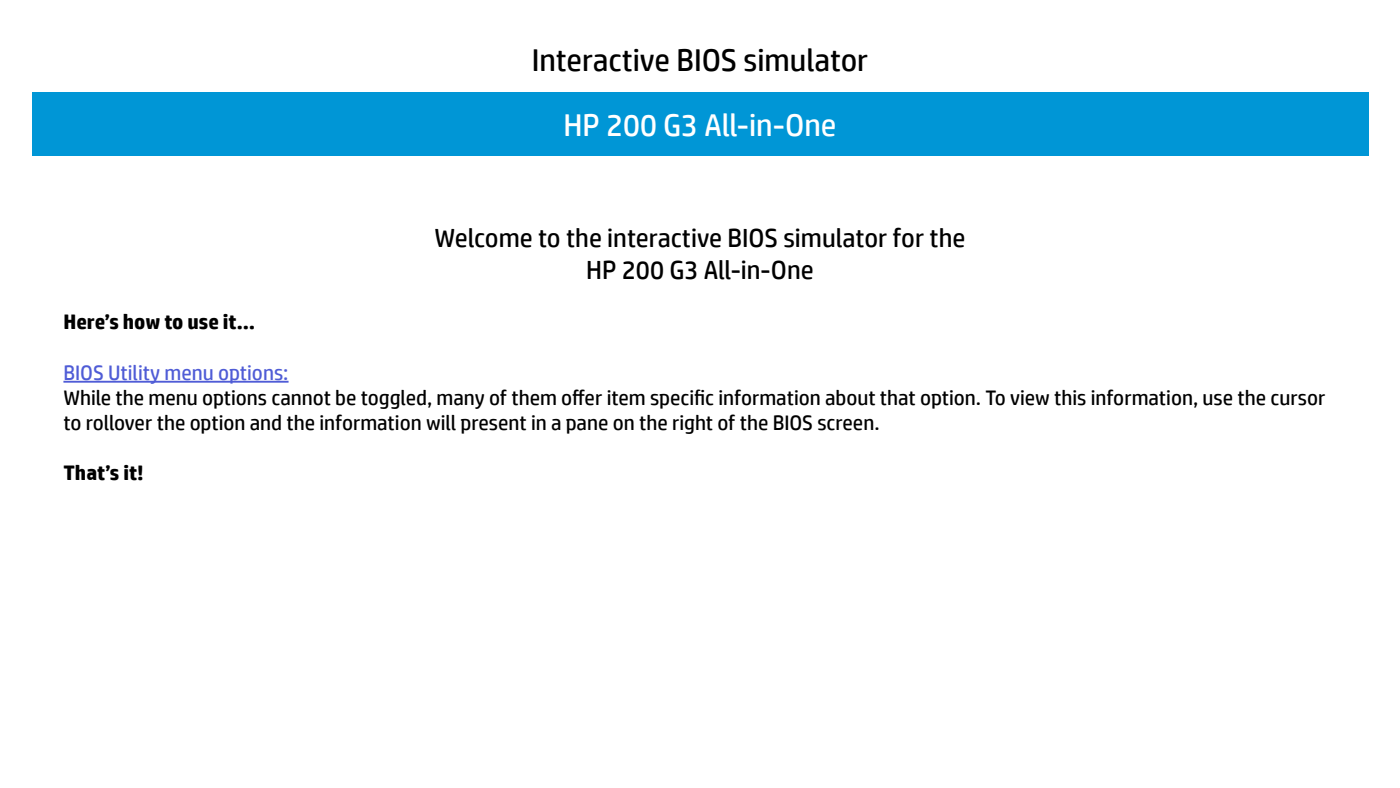
<style>
.page{position:relative;width:1400px;height:788px;background:#fff}
.page>*{position:absolute;margin:0;border:0;box-sizing:border-box;transform-origin:0 0}
.t1{font:31.5px "HP Simplified";color:#000}
.t2{font:31.5px "HP Simplified";color:#fff}
.t3{font:26.25px/31.5px "HP Simplified";color:#000;text-align:center}
.t4{font:21px/25.2px "HP Simplified";color:#000}
.t5{font:700 21px "HP Simplified";color:#000}
.t6{font:21px "HP Simplified";color:#4f5cd6}
</style>
<div class="page">
<div style="left:32px;top:93px;width:1337px;height:63px;background:#0096d6"></div>
<hr style="left:63px;top:381px;width:226px;height:1px;background:#4f5cd6">
<h1 class="t1" style="left:532px;top:40px;width:338px">Interactive BIOS simulator</h1>
<h1 class="t2" style="left:563px;top:104px;width:275px">HP 200 G3 All-in-One</h1>
<p class="t3" style="left:434px;top:222px;width:533px">Welcome to the interactive BIOS simulator for the<br>HP 200 G3 All-in-One</p>
<p class="t5" style="left:63px;top:308px;width:193px">Here’s how to use it…</p>
<p class="t6" style="left:63px;top:358px;width:227px">BIOS Utility menu options:</p>
<p class="t4" style="left:63px;top:384px;width:1264px">While the menu options cannot be toggled, many of them offer item specific information about that option. To view this information, use the cursor to rollover the option and the information will present in a pane on the right of the BIOS screen.</p>
<p class="t5" style="left:63px;top:459px;width:82px">That’s it!</p>
</div>
